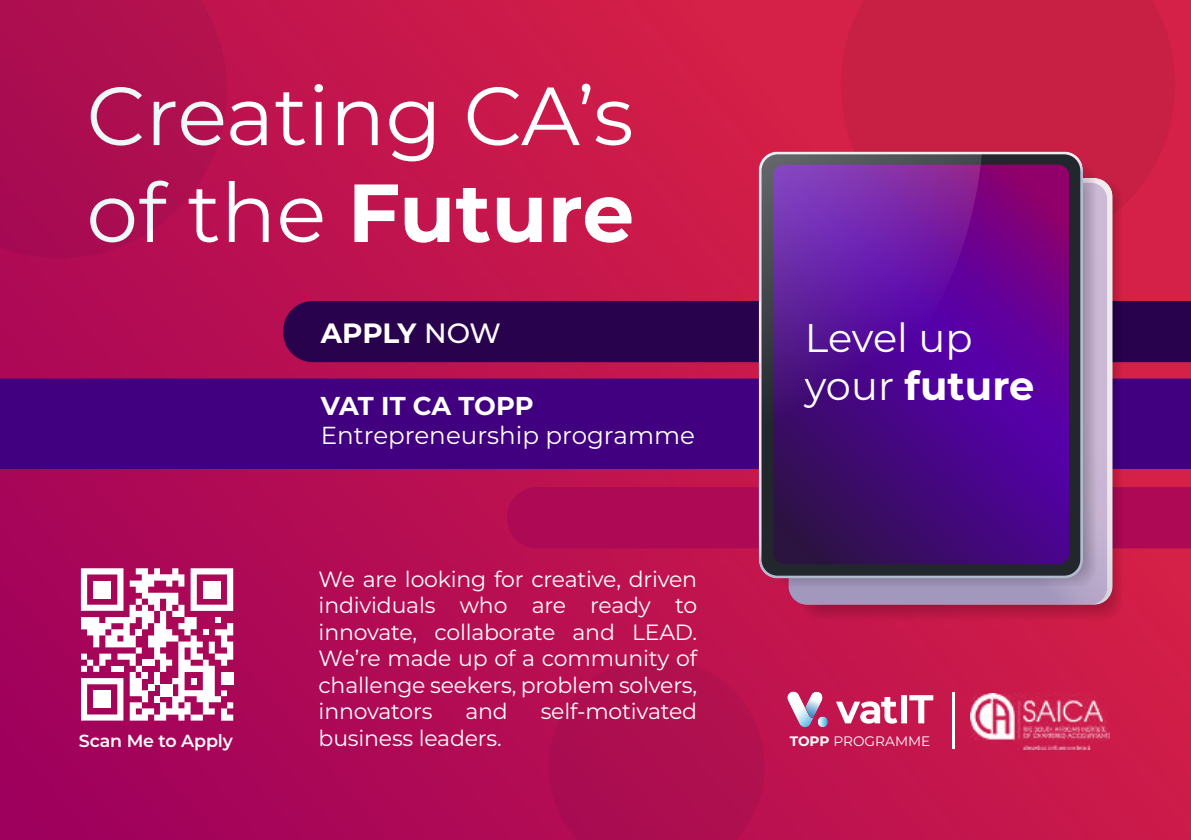
<style>
.page{position:relative;width:1191px;height:840px;background:#fff}
.page>*{position:absolute;margin:0;border:0;box-sizing:border-box;transform-origin:0 0}
.t1{font:82.2px/96.8px "Montserrat";color:#fff}
.t2{font:40px/48px "Montserrat";letter-spacing:-.01em;color:#fff}
.t3{font:700 27.8px "Montserrat";letter-spacing:-.01em;color:#fff}
.t4{font:700 25.8px "Montserrat";letter-spacing:-.01em;color:#fff}
.t5{font:24.6px "Montserrat";color:#fff}
.t6{font:22px/26.4px "Montserrat";letter-spacing:-.01em;color:#fff;text-align:justify}
.t7{font:600 17.4px "Montserrat";letter-spacing:-.01em;color:#fff}
.t8{font:13.8px "Montserrat";color:#fff}
.s1{font-weight:700}
.s2{font-weight:500}
</style>
<div class="page">
<img style="left:0;top:1px;width:1190px;height:838px">
<svg style="left:841px;top:0;width:334px;height:252px;fill:#c81f45"></svg>
<svg style="left:548px;top:658px;width:216px;height:181px"></svg>
<div style="left:283px;top:301px;width:908px;height:61px;background:#28024d"></div>
<div style="left:0;top:378px;width:1191px;height:90px;background:#410080"></div>
<svg style="left:81px;top:568px;width:152px;height:152px"></svg>
<img style="left:787px;top:691px;width:27px;height:36px">
<img style="left:805px;top:691px;width:18px;height:26px">
<svg style="left:817px;top:716px;width:11px;height:11px"></svg>
<svg style="left:836px;top:694px;width:97px;height:29px"></svg>
<img style="left:970px;top:693px;width:139px;height:55px">
<hr style="left:952px;top:692px;width:3px;height:56px;background:#fff">
<svg style="left:0;top:0;width:227px;height:258px;fill:#ae0e50"></svg>
<div style="left:507px;top:487px;width:684px;height:61px;background:#ad0955"></div>
<svg style="left:788px;top:183px;width:319px;height:421px"></svg>
<img style="left:758px;top:151px;width:325px;height:427px">
<div style="left:761px;top:154px;width:319px;height:421px;background:#21272d;border-radius:16px"></div>
<img style="left:773px;top:164px;width:296px;height:400px">
<img style="left:759px;top:154px;width:223px;height:305px">
<h1 class="t1" style="left:86px;top:74px;width:549px">Creating CA’s of the <span class="s1">Future</span></h1>
<p class="t3" style="left:321px;top:316px;width:181px">APPLY <span class="s2">NOW</span></p>
<p class="t4" style="left:321px;top:390px;width:214px">VAT IT CA TOPP</p>
<p class="t5" style="left:321px;top:426px;width:376px">Entrepreneurship programme</p>
<h2 class="t2" style="left:805px;top:317px;width:231px">Level up your <span class="s1">future</span></h2>
<p class="t7" style="left:79px;top:733px;width:155px">Scan Me to Apply</p>
<p class="t6" style="left:319px;top:567px;width:380px">We are looking for creative, driven individuals who are ready to innovate, collaborate and LEAD.<br>We’re made up of a community of challenge seekers, problem solvers, innovators</p>
<p class="t6" style="left:465px;top:699px;width:44px">and</p>
<p class="t6" style="left:541px;top:699px;width:158px">self-motivated</p>
<p class="t6" style="left:319px;top:726px;width:184px">business leaders.</p>
<p class="t8" style="left:789px;top:735px;width:142px"><span class="s1">TOPP</span> PROGRAMME</p>
</div>
